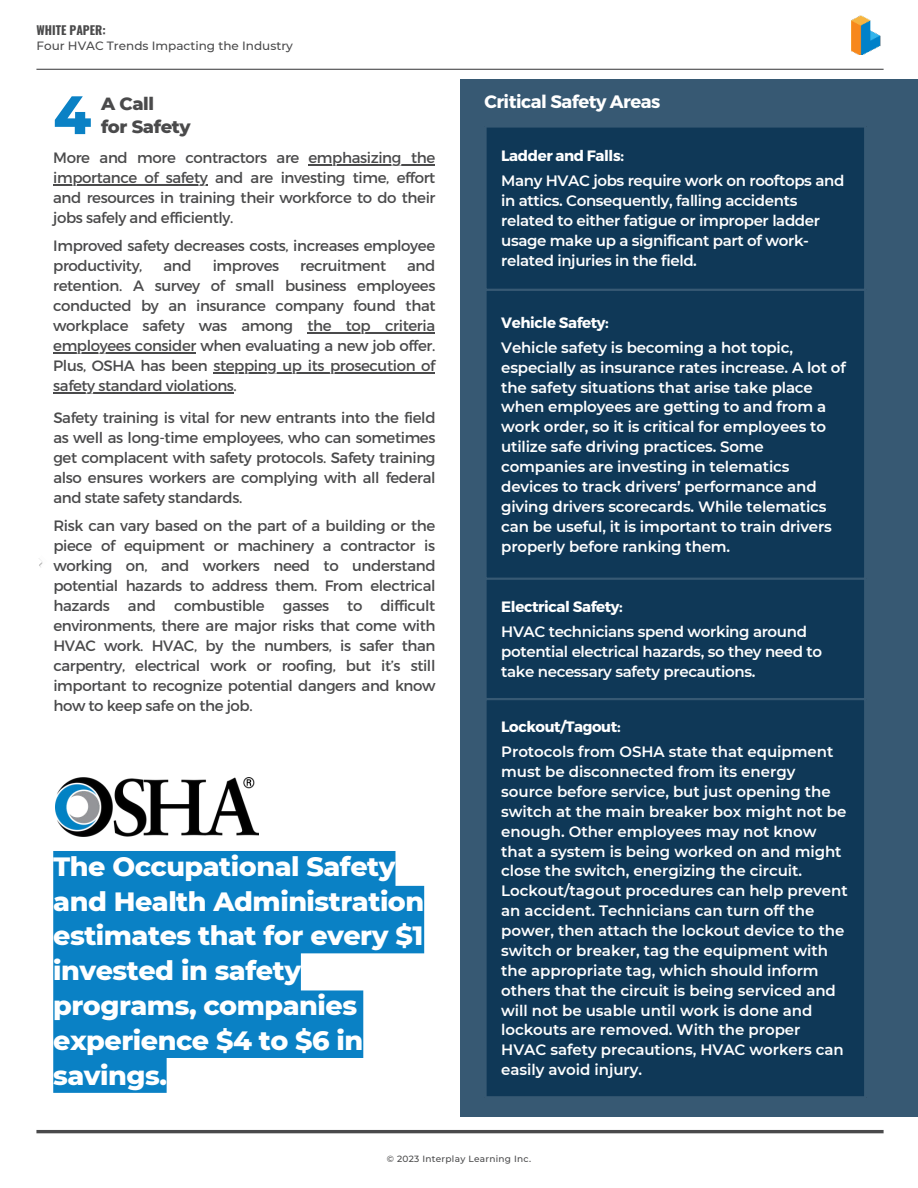
<style>
.page{position:relative;width:918px;height:1188px;background:#fff}
.page>*{position:absolute;margin:0;border:0;box-sizing:border-box;transform-origin:0 0}
.t1{font:800 54px "Montserrat";color:#0a81c5}
.t2{font:800 27px/34.8px "Montserrat";letter-spacing:-.02em;color:#fff}
.t3{font:700 18px "Montserrat";letter-spacing:-.025em;color:#fff}
.t4{font:800 18px/23.5px "Montserrat";letter-spacing:-.025em;color:#4a4a4b}
.t5{font:600 15px/20px "Montserrat";letter-spacing:-.01em;color:#fff}
.t6{font:15px/20px "Montserrat";letter-spacing:-.025em;color:#4a4a4b;text-align:justify}
.t7{font:700 15px "Montserrat";letter-spacing:-.025em;color:#fff}
.t8{font:500 12px "Montserrat";color:#4a4a4b}
.t9{font:700 12px "Oswald";color:#4a4a4b}
.t10{font:500 9px "Montserrat";letter-spacing:.03em;color:#4a4a4b}
</style>
<div class="page">
<hr style="left:36px;top:1130px;width:848px;height:3px;background:#4a4a4b">
<hr style="left:36px;top:69px;width:848px;height:1px;background:#4a4a4b">
<img style="left:851px;top:15px;width:30px;height:40px">
<div style="left:460px;top:80px;width:458px;height:1037px;background:#375973"></div>
<svg style="left:39px;top:558px;width:4px;height:9px"></svg>
<img style="left:55px;top:778px;width:204px;height:58px">
<div style="left:487px;top:128px;width:377px;height:968px;background:#0f3857"></div>
<hr style="left:484px;top:289px;width:382px;height:2px;background:#375973">
<hr style="left:484px;top:578px;width:382px;height:2px;background:#375973">
<hr style="left:484px;top:698px;width:382px;height:2px;background:#375973">
<hr style="left:309px;top:164px;width:126px;height:1px;background:#4a4a4b">
<hr style="left:53px;top:184px;width:154px;height:1px;background:#4a4a4b">
<hr style="left:307px;top:332px;width:128px;height:1px;background:#4a4a4b">
<hr style="left:53px;top:352px;width:143px;height:1px;background:#4a4a4b">
<hr style="left:213px;top:372px;width:202px;height:1px;background:#4a4a4b">
<svg style="left:415px;top:372px;width:20px;height:1px"></svg>
<hr style="left:53px;top:392px;width:181px;height:1px;background:#4a4a4b">
<svg style="left:53px;top:851px;width:371px;height:242px;fill:#0a81c5"></svg>
<p class="t9" style="left:36px;top:24px;width:71px">WHITE PAPER:</p>
<p class="t8" style="left:36px;top:38px;width:258px">Four HVAC Trends Impacting the Industry</p>
<h1 class="t1" style="left:53px;top:75px;width:39px">4</h1>
<p class="t3" style="left:484px;top:91px;width:178px">Critical Safety Areas</p>
<p class="t4" style="left:101px;top:91px;width:91px">A Call<br>for Safety</p>
<p class="t6" style="left:53px;top:148px;width:384px">More and more contractors are emphasizing the importance of safety and are investing time, effort and resources in training their workforce to do their jobs safely and efficiently.</p>
<p class="t6" style="left:53px;top:236px;width:383px">Improved safety decreases costs, increases employee productivity,</p>
<p class="t7" style="left:501px;top:147px;width:124px">Ladder and Falls:</p>
<p class="t5" style="left:501px;top:170px;width:345px">Many HVAC jobs require work on rooftops and in attics. Consequently, falling accidents related to either fatigue or improper ladder usage make up a significant part of work&shy;related injuries in the field.</p>
<p class="t6" style="left:163px;top:256px;width:30px">and</p>
<p class="t6" style="left:213px;top:256px;width:68px">improves</p>
<p class="t6" style="left:300px;top:256px;width:88px">recruitment</p>
<p class="t6" style="left:53px;top:256px;width:384px;text-indent:354px">and retention. A survey of small business employees conducted by an insurance company found that workplace safety was among the top criteria employees consider when evaluating a new job offer.<br>Plus, OSHA has been stepping up its prosecution of safety standard violations.</p>
<p class="t6" style="left:53px;top:408px;width:384px">Safety training is vital for new entrants into the field as well as long-time employees, who can sometimes get complacent with safety protocols. Safety training also ensures workers are complying with all federal and state safety standards.</p>
<p class="t6" style="left:53px;top:516px;width:384px">Risk can vary based on the part of a building or the piece of equipment or machinery a contractor is working on, and workers need to understand potential hazards to address them. From electrical hazards and combustible gasses to difficult environments, there are major risks that come with HVAC work. HVAC, by the numbers, is safer than carpentry, electrical work or roofing, but it’s still important to recognize potential dangers and know how to keep safe on the job.</p>
<p class="t7" style="left:501px;top:313px;width:109px">Vehicle Safety:</p>
<p class="t5" style="left:501px;top:337px;width:346px">Vehicle safety is becoming a hot topic, especially as insurance rates increase. A lot of the safety situations that arise take place when employees are getting to and from a work order, so it is critical for employees to utilize safe driving practices. Some companies are investing in telematics devices to track drivers’ performance and giving drivers scorecards. While telematics can be useful, it is important to train drivers properly before ranking them.</p>
<p class="t7" style="left:501px;top:597px;width:123px">Electrical Safety:</p>
<p class="t5" style="left:501px;top:621px;width:322px">HVAC technicians spend working around potential electrical hazards, so they need to take necessary safety precautions.</p>
<h2 class="t2" style="left:53px;top:847px;width:373px">The Occupational Safety and Health Administration estimates that for every $1 invested in safety programs, companies experience $4 to $6 in savings.</h2>
<p class="t7" style="left:501px;top:717px;width:121px">Lockout/Tagout:</p>
<p class="t5" style="left:501px;top:741px;width:348px">Protocols from OSHA state that equipment must be disconnected from its energy source before service, but just opening the switch at the main breaker box might not be enough. Other employees may not know that a system is being worked on and might close the switch, energizing the circuit.<br>Lockout/tagout procedures can help prevent an accident. Technicians can turn off the power, then attach the lockout device to the switch or breaker, tag the equipment with the appropriate tag, which should inform others that the circuit is being serviced and will not be usable until work is done and lockouts are removed. With the proper HVAC safety precautions, HVAC workers can easily avoid injury.</p>
<p class="t10" style="left:387px;top:1152px;width:146px">© 2023 Interplay Learning Inc.</p>
</div>
